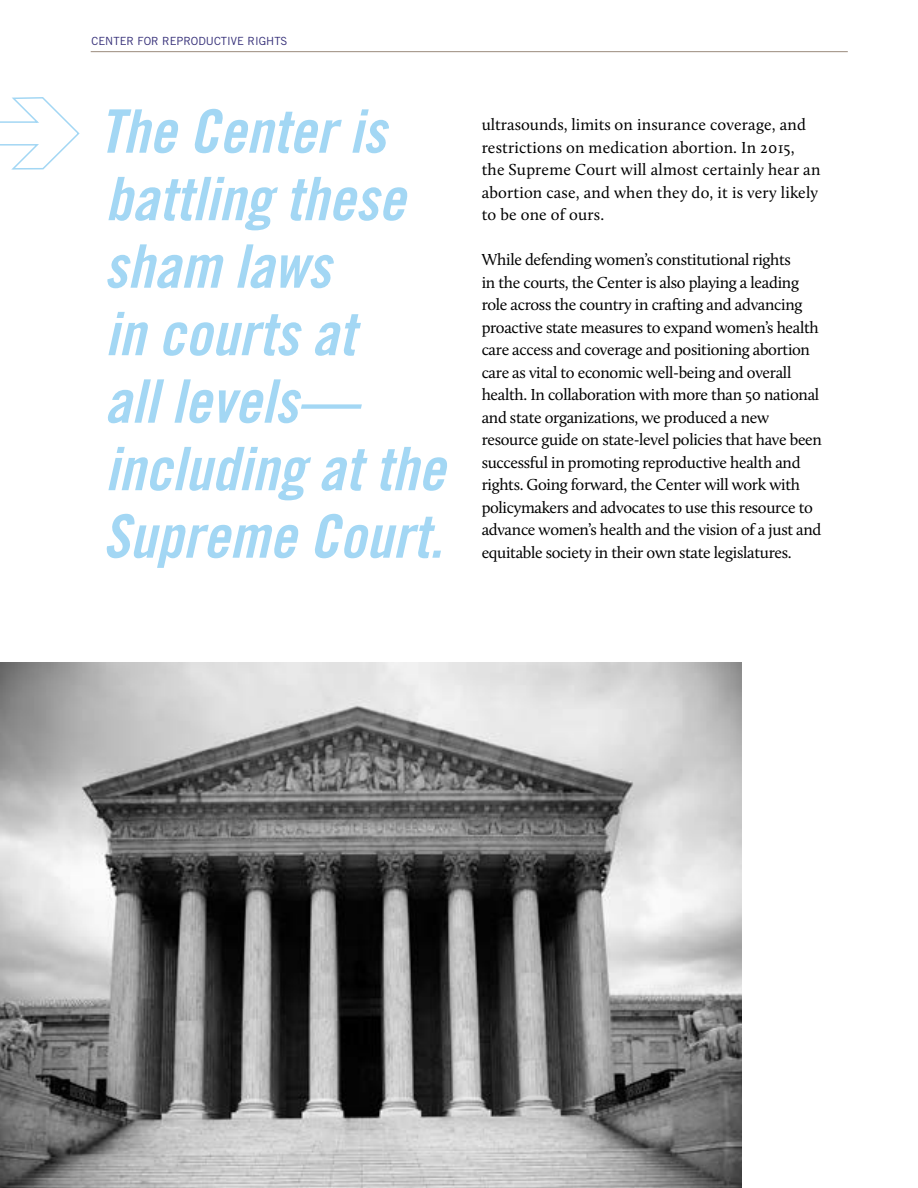
<style>
.page{position:relative;width:918px;height:1188px;background:#fff}
.page>*{position:absolute;margin:0;border:0;box-sizing:border-box;transform-origin:0 0}
.t1{font:60px/67.5px "Trade Gothic Bold Cond Twenty Obl";color:#a3d7f4}
.t2{font:16.5px/22.5px "Calluna";letter-spacing:-.02em;color:#000}
.t3{font:16.5px/22.5px "Calluna";letter-spacing:.01em;color:#000}
.t4{font:11.25px "Trade Gothic";color:#332d77}
</style>
<div class="page">
<img style="left:0;top:663px;width:742px;height:525px">
<svg style="left:0;top:97px;width:80px;height:73px"></svg>
<hr style="left:91px;top:51px;width:757px;height:1px;background:#9a8b7d">
<p class="t4" style="left:92px;top:34px;width:197px">CENTER FOR REPRODUCTIVE RIGHTS</p>
<h1 class="t1" style="left:99px;top:97px;width:347px">The Center is battling these sham laws<br>in courts at<br>all levels— including at the<br>Supreme Court.</h1>
<p class="t3" style="left:482px;top:113px;width:340px">ultrasounds, limits on insurance coverage, and restrictions on medication abortion. In 2015, the Supreme Court will almost certainly hear an abortion case, and when they do, it is very likely to be one of ours.</p>
<p class="t2" style="left:482px;top:248px;width:342px">While defending women’s constitutional rights<br>in the courts, the Center is also playing a leading role across the country in crafting and advancing proactive state measures to expand women’s health care access and coverage and positioning abortion care as vital to economic well-being and overall health. In collaboration with more than 50 national and state organizations, we produced a new resource guide on state-level policies that have been successful in promoting reproductive health and rights. Going forward, the Center will work with policymakers and advocates to use this resource to advance women’s health and the vision of a just and equitable society in their own state legislatures.</p>
</div>
